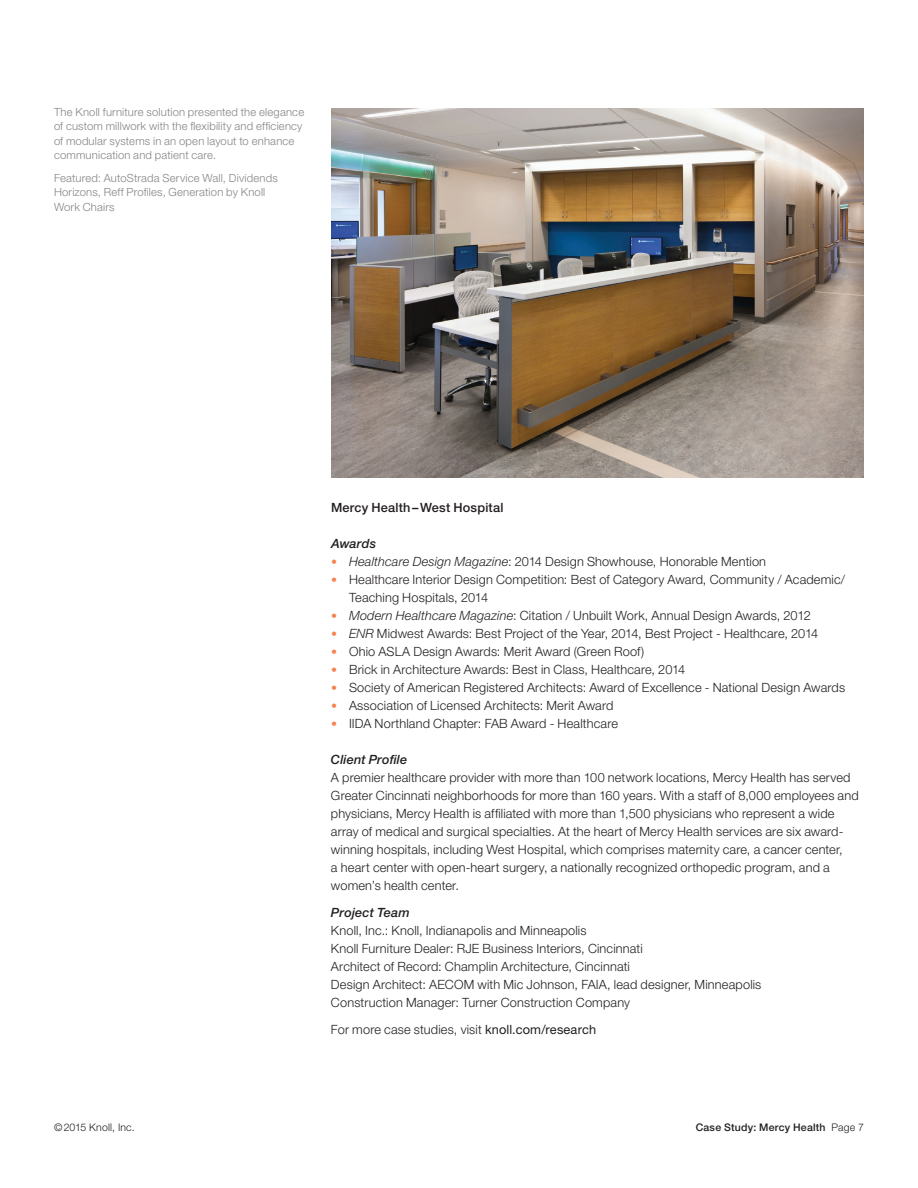
<style>
.page{position:relative;width:918px;height:1188px;background:#fff}
.page>*{position:absolute;margin:0;border:0;box-sizing:border-box;transform-origin:0 0}
.t1{font:300 12.75px/18px "Helvetica Neue LT Std";letter-spacing:.015em;color:#231f20}
.t2{font:italic 500 12.75px "Helvetica Neue LT Std";letter-spacing:.01em;color:#231f20}
.t3{font:500 12.75px "Helvetica Neue LT Std";letter-spacing:.015em;color:#231f20}
.t4{font:300 11.25px/14.2px "Helvetica Neue LT Std";letter-spacing:.015em;color:#848588}
.t5{font:500 10.5px "Helvetica Neue LT Std";letter-spacing:.02em;color:#231f20}
.t6{font:300 10.5px "Helvetica Neue LT Std";letter-spacing:.015em;color:#231f20}
.s1{font-weight:700;font-size:12px;color:#f58352}
.s2{font-style:italic}
.s3{font-weight:400}
.s4{font-weight:300}
</style>
<div class="page">
<img style="left:331px;top:108px;width:533px;height:369px">
<p class="t4" style="left:54px;top:105px;width:252px">The Knoll furniture solution presented the elegance of custom millwork with the flexibility and efficiency of modular systems in an open layout to enhance communication and patient care.</p>
<p class="t4" style="left:54px;top:171px;width:225px">Featured: AutoStrada Service Wall, Dividends<br>Horizons, Reff Profiles, Generation by Knoll<br>Work Chairs</p>
<p class="t3" style="left:331px;top:500px;width:174px">Mercy Health–West Hospital</p>
<p class="t2" style="left:331px;top:536px;width:47px">Awards</p>
<p class="t1" style="left:331px;top:553px;width:437px"><span class="s1">•</span> <span class="s2">Healthcare Design Magazine</span>: 2014 Design Showhouse, Honorable Mention</p>
<p class="t1" style="left:349px;top:571px;width:498px;text-indent:-18px"><span class="s1">•</span> Healthcare Interior Design Competition: Best of Category Award, Community / Academic/<br>Teaching Hospitals, 2014</p>
<p class="t1" style="left:331px;top:607px;width:481px"><span class="s1">•</span> <span class="s2">Modern Healthcare Magazine</span>: Citation / Unbuilt Work, Annual Design Awards, 2012</p>
<p class="t1" style="left:331px;top:625px;width:489px"><span class="s1">•</span> <span class="s2">ENR</span> Midwest Awards: Best Project of the Year, 2014, Best Project - Healthcare, 2014</p>
<p class="t1" style="left:331px;top:643px;width:315px"><span class="s1">•</span> Ohio ASLA Design Awards: Merit Award (Green Roof)</p>
<p class="t1" style="left:331px;top:661px;width:356px"><span class="s1">•</span> Brick in Architecture Awards: Best in Class, Healthcare, 2014</p>
<p class="t1" style="left:331px;top:679px;width:516px"><span class="s1">•</span> Society of American Registered Architects: Award of Excellence - National Design Awards</p>
<p class="t1" style="left:331px;top:697px;width:284px"><span class="s1">•</span> Association of Licensed Architects: Merit Award</p>
<p class="t1" style="left:331px;top:715px;width:289px"><span class="s1">•</span> IIDA Northland Chapter: FAB Award - Healthcare</p>
<p class="t2" style="left:331px;top:752px;width:78px">Client Profile</p>
<p class="t1" style="left:331px;top:769px;width:529px">A premier healthcare provider with more than 100 network locations, Mercy Health has served Greater Cincinnati neighborhoods for more than 160 years. With a staff of 8,000 employees and physicians, Mercy Health is affiliated with more than 1,500 physicians who represent a wide array of medical and surgical specialties. At the heart of Mercy Health services are six award&shy;winning hospitals, including West Hospital, which comprises maternity care, a cancer center,<br>a heart center with open-heart surgery, a nationally recognized orthopedic program, and a women’s health center.</p>
<p class="t2" style="left:331px;top:905px;width:80px">Project Team</p>
<p class="t1" style="left:331px;top:922px;width:432px">Knoll, Inc.: Knoll, Indianapolis and Minneapolis<br>Knoll Furniture Dealer: RJE Business Interiors, Cincinnati<br>Architect of Record: Champlin Architecture, Cincinnati<br>Design Architect: AECOM with Mic Johnson, FAIA, lead designer, Minneapolis Construction Manager: Turner Construction Company</p>
<p class="t1" style="left:331px;top:1021px;width:267px">For more case studies, visit <span class="s3">knoll.com/research</span></p>
<p class="t6" style="left:54px;top:1121px;width:82px">©2015 Knoll, Inc.</p>
<p class="t5" style="left:696px;top:1121px;width:170px">Case Study: Mercy Health <span class="s4">Page 7</span></p>
</div>
